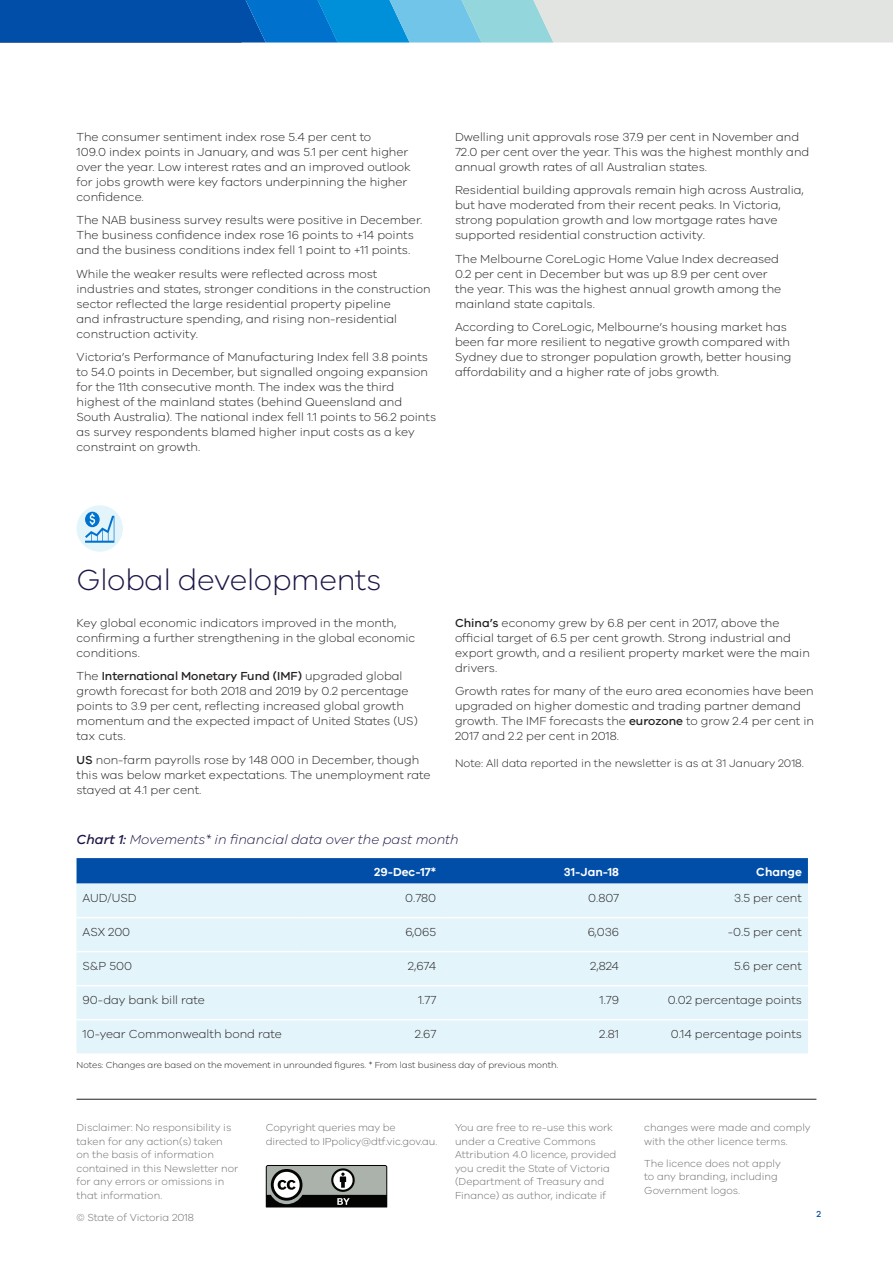
<style>
.page{position:relative;width:893px;height:1263px;background:#fff}
.page>*{position:absolute;margin:0;border:0;box-sizing:border-box;transform-origin:0 0}
.Heading_C{font:300 30px "VIC";letter-spacing:-.01em;color:#201547}
.Chart_heading_light{font:italic 300 13.5px "VIC";color:#201547}
.Body_Copy{font:300 12px/15px "VIC";color:#231f20}
.Chart_column_heading{font:600 12px "VIC";color:#fff}
.t1{font:300 11.25px "VIC";color:#231f20}
.Disclaimer_text{font:300 10.5px/13.5px "VIC";color:#6c6d70}
.Chart_notes{font:300 9px "VIC";color:#231f20}
.t2{font:500 9px "VIC";color:#004ea8}
.s1{font-weight:500}
</style>
<div class="page">
<svg style="left:0;top:0;width:893px;height:43px;background:#6ea6cf"></svg>
<div style="left:77px;top:505px;width:46px;height:47px;background:#e3f4fa;border-radius:50%"></div>
<svg style="left:85px;top:512px;width:29px;height:31px"></svg>
<div style="left:77px;top:858px;width:731px;height:25px;background:#004ea8"></div>
<div style="left:77px;top:883px;width:731px;height:170px;background:#e3f4fa"></div>
<hr style="left:77px;top:917px;width:220px;height:1px;background:#fff">
<hr style="left:297px;top:917px;width:145px;height:1px;background:#fff">
<hr style="left:442px;top:917px;width:183px;height:1px;background:#fff">
<hr style="left:625px;top:917px;width:183px;height:1px;background:#fff">
<hr style="left:77px;top:951px;width:220px;height:1px;background:#fff">
<hr style="left:297px;top:951px;width:145px;height:1px;background:#fff">
<hr style="left:442px;top:951px;width:183px;height:1px;background:#fff">
<hr style="left:625px;top:951px;width:183px;height:1px;background:#fff">
<hr style="left:77px;top:985px;width:220px;height:1px;background:#fff">
<hr style="left:297px;top:985px;width:145px;height:1px;background:#fff">
<hr style="left:442px;top:985px;width:183px;height:1px;background:#fff">
<hr style="left:625px;top:985px;width:183px;height:1px;background:#fff">
<hr style="left:77px;top:1019px;width:220px;height:1px;background:#fff">
<hr style="left:297px;top:1019px;width:145px;height:1px;background:#fff">
<hr style="left:442px;top:1019px;width:183px;height:1px;background:#fff">
<hr style="left:625px;top:1019px;width:183px;height:1px;background:#fff">
<hr style="left:77px;top:1099px;width:739px;height:1px;background:#231f20">
<svg style="left:266px;top:1165px;width:122px;height:43px;background:#777b77"></svg>
<p class="Body_Copy" style="left:77px;top:129px;width:336px">The consumer sentiment index rose 5.4 per cent to<br>109.0 index points in January, and was 5.1 per cent higher over the year. Low interest rates and an improved outlook for jobs growth were key factors underpinning the higher confidence.</p>
<p class="Body_Copy" style="left:77px;top:212px;width:347px">The NAB business survey results were positive in December.<br>The business confidence index rose 16 points to +14 points and the business conditions index fell 1 point to +11 points.</p>
<p class="Body_Copy" style="left:77px;top:266px;width:356px">While the weaker results were reflected across most industries and states, stronger conditions in the construction sector reflected the large residential property pipeline<br>and infrastructure spending, and rising non-residential construction activity.</p>
<p class="Body_Copy" style="left:77px;top:349px;width:361px">Victoria’s Performance of Manufacturing Index fell 3.8 points to 54.0 points in December, but signalled ongoing expansion for the 11th consecutive month. The index was the third highest of the mainland states (behind Queensland and South Australia). The national index fell 1.1 points to 56.2 points as survey respondents blamed higher input costs as a key constraint on growth.</p>
<p class="Body_Copy" style="left:455px;top:129px;width:356px">Dwelling unit approvals rose 37.9 per cent in November and<br>72.0 per cent over the year. This was the highest monthly and annual growth rates of all Australian states.</p>
<p class="Body_Copy" style="left:455px;top:182px;width:350px">Residential building approvals remain high across Australia, but have moderated from their recent peaks. In Victoria, strong population growth and low mortgage rates have supported residential construction activity.</p>
<p class="Body_Copy" style="left:455px;top:251px;width:328px">The Melbourne CoreLogic Home Value Index decreased 0.2 per cent in December but was up 8.9 per cent over the year. This was the highest annual growth among the mainland state capitals.</p>
<p class="Body_Copy" style="left:455px;top:319px;width:338px">According to CoreLogic, Melbourne’s housing market has been far more resilient to negative growth compared with Sydney due to stronger population growth, better housing affordability and a higher rate of jobs growth.</p>
<p class="Heading_C" style="left:77px;top:562px;width:306px">Global developments</p>
<p class="Body_Copy" style="left:77px;top:615px;width:340px">Key global economic indicators improved in the month, confirming a further strengthening in the global economic conditions.</p>
<p class="Body_Copy" style="left:77px;top:668px;width:343px">The <span class="s1">International Monetary Fund (IMF)</span> upgraded global growth forecast for both 2018 and 2019 by 0.2 percentage points to 3.9 per cent, reflecting increased global growth momentum and the expected impact of United States (US) tax cuts.</p>
<p class="Body_Copy" style="left:77px;top:752px;width:355px"><span class="s1">US</span> non-farm payrolls rose by 148 000 in December, though this was below market expectations. The unemployment rate stayed at 4.1 per cent.</p>
<p class="Body_Copy" style="left:455px;top:615px;width:356px"><span class="s1">China’s</span> economy grew by 6.8 per cent in 2017, above the official target of 6.5 per cent growth. Strong industrial and export growth, and a resilient property market were the main drivers.</p>
<p class="Body_Copy" style="left:455px;top:683px;width:361px">Growth rates for many of the euro area economies have been upgraded on higher domestic and trading partner demand growth. The IMF forecasts the <span class="s1">eurozone</span> to grow 2.4 per cent in 2017 and 2.2 per cent in 2018.</p>
<p class="t1" style="left:455px;top:756px;width:350px">Note: All data reported in the newsletter is as at 31 January 2018.</p>
<p class="Chart_heading_light" style="left:77px;top:831px;width:384px"><span class="s1">Chart 1:</span> Movements* in financial data over the past month</p>
<p class="Chart_column_heading" style="left:374px;top:865px;width:64px">29-Dec-17*</p>
<p class="Chart_column_heading" style="left:564px;top:865px;width:57px">31-Jan-18</p>
<p class="Chart_column_heading" style="left:756px;top:865px;width:47px">Change</p>
<p class="Body_Copy" style="left:83px;top:890px;width:56px">AUD/USD</p>
<p class="Body_Copy" style="left:405px;top:890px;width:33px">0.780</p>
<p class="Body_Copy" style="left:588px;top:890px;width:32px">0.807</p>
<p class="Body_Copy" style="left:734px;top:890px;width:69px">3.5 per cent</p>
<p class="Body_Copy" style="left:83px;top:924px;width:49px">ASX 200</p>
<p class="Body_Copy" style="left:405px;top:924px;width:32px">6,065</p>
<p class="Body_Copy" style="left:588px;top:924px;width:33px">6,036</p>
<p class="Body_Copy" style="left:728px;top:924px;width:75px">-0.5 per cent</p>
<p class="Body_Copy" style="left:83px;top:958px;width:51px">S&amp;P 500</p>
<p class="Body_Copy" style="left:408px;top:958px;width:30px">2,674</p>
<p class="Body_Copy" style="left:590px;top:958px;width:31px">2,824</p>
<p class="Body_Copy" style="left:734px;top:958px;width:69px">5.6 per cent</p>
<p class="Body_Copy" style="left:83px;top:992px;width:124px">90-day bank bill rate</p>
<p class="Body_Copy" style="left:418px;top:992px;width:20px">1.77</p>
<p class="Body_Copy" style="left:599px;top:992px;width:21px">1.79</p>
<p class="Body_Copy" style="left:668px;top:992px;width:136px">0.02 percentage points</p>
<p class="Body_Copy" style="left:83px;top:1026px;width:201px">10-year Commonwealth bond rate</p>
<p class="Body_Copy" style="left:415px;top:1026px;width:23px">2.67</p>
<p class="Body_Copy" style="left:599px;top:1026px;width:21px">2.81</p>
<p class="Body_Copy" style="left:671px;top:1026px;width:133px">0.14 percentage points</p>
<p class="Chart_notes" style="left:77px;top:1059px;width:483px">Notes: Changes are based on the movement in unrounded figures. * From last business day of previous month.</p>
<p class="Disclaimer_text" style="left:77px;top:1121px;width:163px">Disclaimer: No responsibility is taken for any action(s) taken on the basis of information contained in this Newsletter nor for any errors or omissions in that information.</p>
<p class="Disclaimer_text" style="left:77px;top:1210px;width:119px">© State of Victoria 2018</p>
<p class="Disclaimer_text" style="left:266px;top:1121px;width:173px">Copyright queries may be directed to IPpolicy@dtf.vic.gov.au.</p>
<p class="Disclaimer_text" style="left:455px;top:1121px;width:163px">You are free to re-use this work under a Creative Commons<br>Attribution 4.0 licence, provided you credit the State of Victoria (Department of Treasury and<br>Finance) as author, indicate if</p>
<p class="Disclaimer_text" style="left:644px;top:1121px;width:168px">changes were made and comply with the other licence terms.</p>
<p class="Disclaimer_text" style="left:644px;top:1156px;width:138px">The licence does not apply to any branding, including<br>Government logos.</p>
<p class="t2" style="left:816px;top:1208px;width:6px">2</p>
</div>
